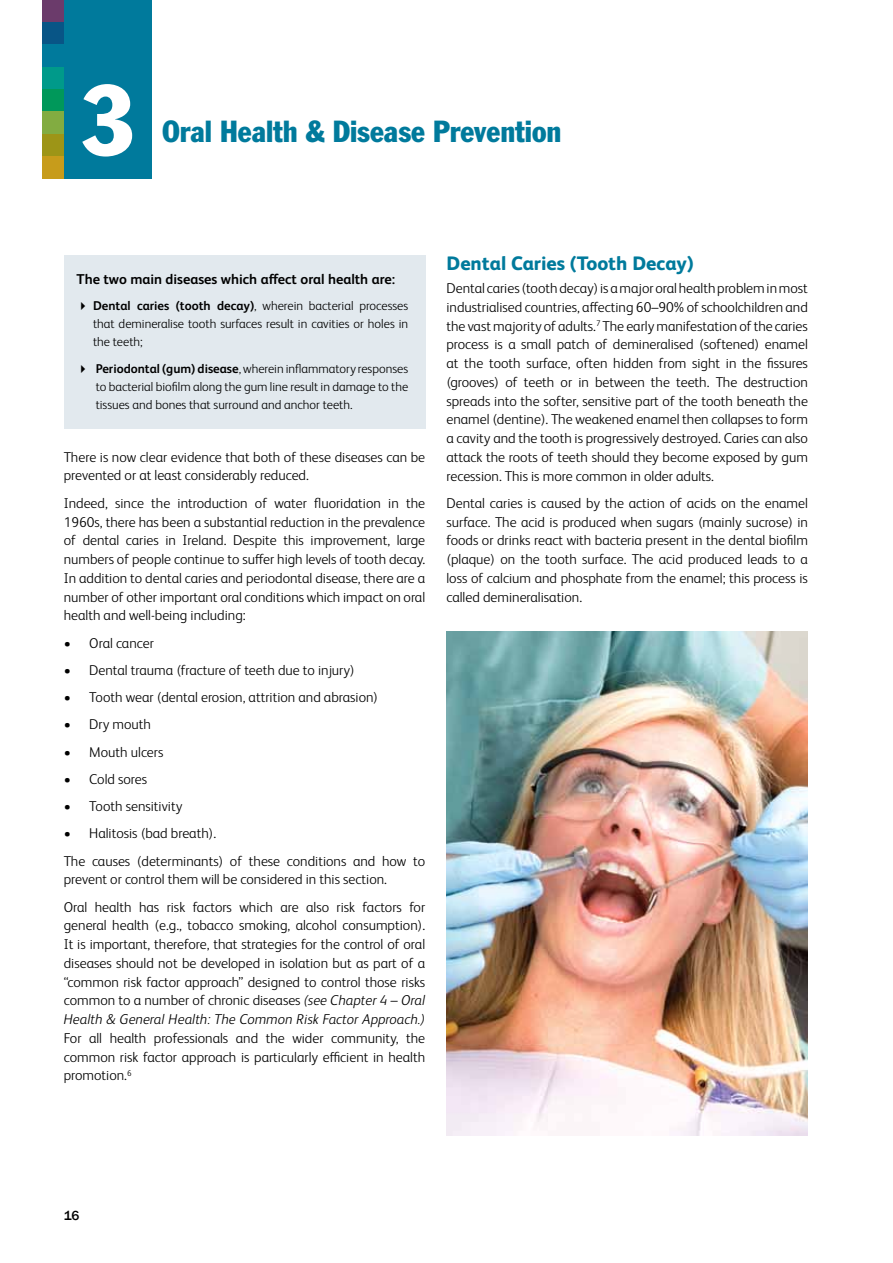
<style>
.page{position:relative;width:893px;height:1263px;background:#fff}
.page>*{position:absolute;margin:0;border:0;box-sizing:border-box;transform-origin:0 0}
.t1{font:condensed 99px "Franklin Gothic";color:#fff}
.t2{font:condensed 30px "Franklin Gothic";color:#007a9c}
.t3{font:800 19.5px "FS Albert Pro";color:#007a9c}
.t4{font:300 14.25px/18.8px "FS Albert Pro";color:#000;text-align:justify}
.t5{font:700 14.25px "FS Albert Pro";color:#000}
.t6{font:500 13.5px "Franklin Gothic";color:#000}
.t7{font:300 12.75px/18px "FS Albert Pro";color:#000;text-align:justify}
.s1{font-weight:700}
.s2{font-style:italic}
</style>
<div class="page">
<div style="left:43px;top:0;width:21px;height:22px;background:#6b3b6b"></div>
<div style="left:64px;top:0;width:88px;height:179px;background:#007a9c"></div>
<div style="left:43px;top:22px;width:21px;height:23px;background:#085586"></div>
<div style="left:43px;top:45px;width:21px;height:22px;background:#007a9c"></div>
<div style="left:43px;top:67px;width:21px;height:22px;background:#009a8a"></div>
<div style="left:43px;top:89px;width:21px;height:23px;background:#00985a"></div>
<div style="left:43px;top:112px;width:21px;height:22px;background:#82ac41"></div>
<div style="left:43px;top:134px;width:21px;height:22px;background:#9d9517"></div>
<div style="left:43px;top:156px;width:21px;height:23px;background:#c79c1b"></div>
<div style="left:64px;top:255px;width:361px;height:174px;background:#e2e9ee"></div>
<img style="left:446px;top:631px;width:362px;height:504px">
<h1 class="t1" style="left:81px;top:60px;width:55px">3</h1>
<h2 class="t2" style="left:163px;top:113px;width:400px">Oral Health &amp; Disease Prevention</h2>
<p class="t5" style="left:77px;top:269px;width:320px">The two main diseases which affect oral health are:</p>
<p class="t7" style="left:93px;top:296px;width:317px;text-indent:-16px">✔ <span class="s1">Dental caries (tooth decay)</span>, wherein bacterial processes that demineralise tooth surfaces result in cavities or holes in the teeth;</p>
<p class="t7" style="left:96px;top:359px;width:314px;text-indent:-19px">✔ <span class="s1">Periodontal (gum) disease</span>, wherein inflammatory responses to bacterial biofilm along the gum line result in damage to the tissues and bones that surround and anchor teeth.</p>
<p class="t4" style="left:64px;top:447px;width:363px">There is now clear evidence that both of these diseases can be prevented or at least considerably reduced.</p>
<p class="t4" style="left:64px;top:493px;width:363px">Indeed, since the introduction of water fluoridation in the 1960s, there has been a substantial reduction in the prevalence of dental caries in Ireland. Despite this improvement, large numbers of people continue to suffer high levels of tooth decay.<br>In addition to dental caries and periodontal disease, there are a number of other important oral conditions which impact on oral health and well-being including:</p>
<p class="t4" style="left:64px;top:632px;width:92px">• Oral cancer</p>
<p class="t4" style="left:64px;top:660px;width:292px">• Dental trauma (fracture of teeth due to injury)</p>
<p class="t4" style="left:64px;top:687px;width:316px">• Tooth wear (dental erosion, attrition and abrasion)</p>
<p class="t4" style="left:64px;top:714px;width:89px">• Dry mouth</p>
<p class="t4" style="left:64px;top:741px;width:101px">• Mouth ulcers</p>
<p class="t4" style="left:64px;top:769px;width:85px">• Cold sores</p>
<p class="t4" style="left:64px;top:796px;width:120px">• Tooth sensitivity</p>
<p class="t4" style="left:64px;top:819px;width:363px;line-height:27.3px">• Halitosis (bad breath).<br>The causes (determinants) of these conditions and how to</p>
<p class="t4" style="left:64px;top:865px;width:363px;line-height:27.3px">prevent or control them will be considered in this section.<br>Oral health has risk factors which are also risk factors for</p>
<p class="t4" style="left:64px;top:915px;width:363px">general health (e.g., tobacco smoking, alcohol consumption).<br>It is important, therefore, that strategies for the control of oral diseases should not be developed in isolation but as part of a “common risk factor approach” designed to control those risks common to a number of chronic diseases <span class="s2">(see Chapter 4 – Oral Health &amp; General Health: The Common Risk Factor Approach.)</span></p>
<p class="t4" style="left:64px;top:1028px;width:363px">For all health professionals and the wider community, the common risk factor approach is particularly efficient in health promotion.<sup>6</sup></p>
<h3 class="t3" style="left:446px;top:248px;width:249px">Dental Caries (Tooth Decay)</h3>
<p class="t4" style="left:446px;top:278px;width:363px">Dental caries (tooth decay) is a major oral health problem in most industrialised countries, affecting 60–90% of schoolchildren and the vast majority of adults.<sup>7</sup> The early manifestation of the caries process is a small patch of demineralised (softened) enamel at the tooth surface, often hidden from sight in the fissures (grooves) of teeth or in between the teeth. The destruction spreads into the softer, sensitive part of the tooth beneath the enamel (dentine). The weakened enamel then collapses to form a cavity and the tooth is progressively destroyed. Caries can also attack the roots of teeth should they become exposed by gum recession. This is more common in older adults.</p>
<p class="t4" style="left:446px;top:493px;width:363px">Dental caries is caused by the action of acids on the enamel surface. The acid is produced when sugars (mainly sucrose) in foods or drinks react with bacteria present in the dental biofilm (plaque) on the tooth surface. The acid produced leads to a loss of calcium and phosphate from the enamel; this process is called demineralisation.</p>
<p class="t6" style="left:64px;top:1207px;width:17px">16</p>
</div>
